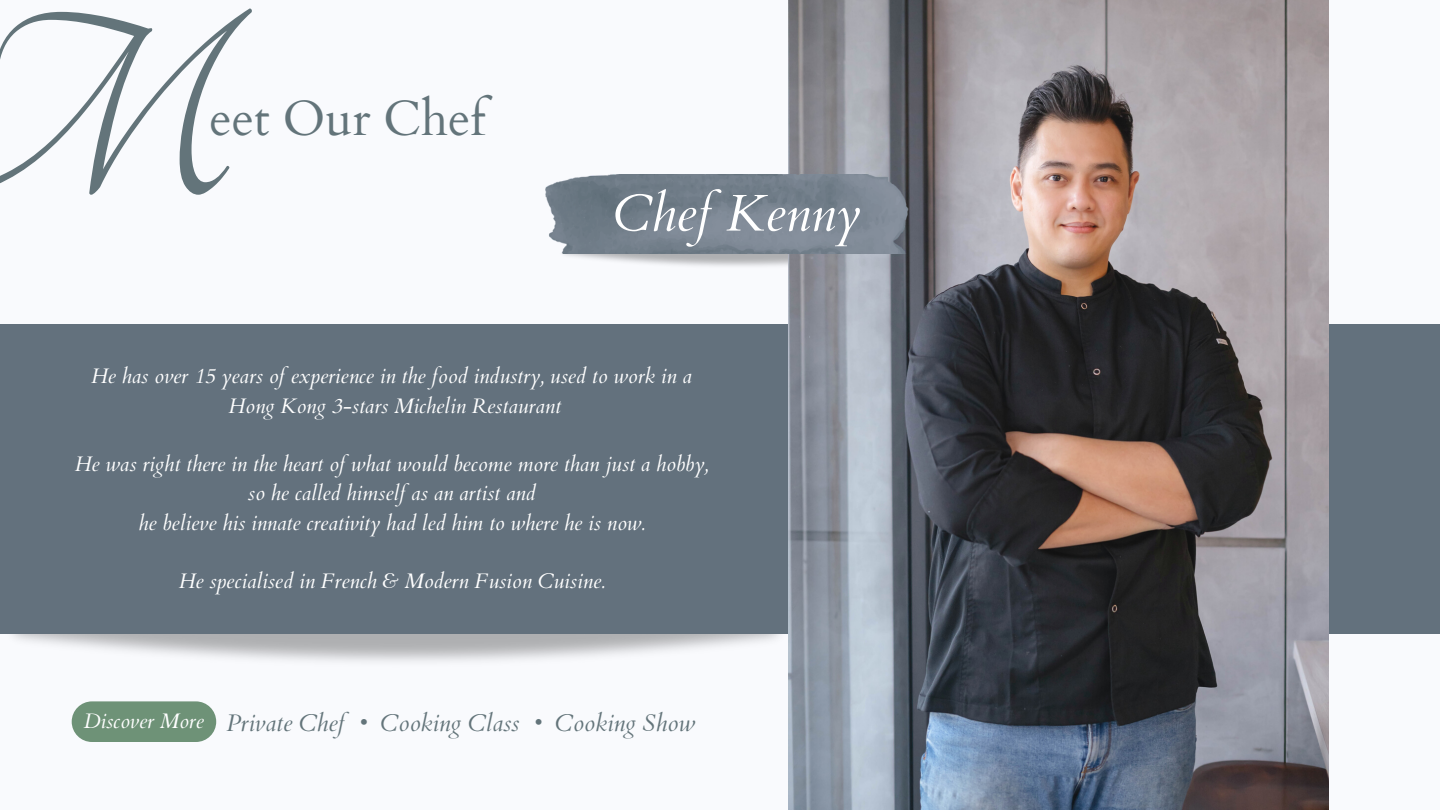
<style>
.page{position:relative;width:1440px;height:810px;background:#f9fafd}
.page>*{position:absolute;margin:0;border:0;box-sizing:border-box;transform-origin:0 0}
.t1{font:283.9px "Tangerine";color:#63747a}
.t2{font:italic 51.7px "Cardo";color:#fff}
.t3{font:49.3px "Cardo";color:#63747a}
.t4{font:italic 24px "Cardo";color:#63747a}
.t5{font:italic 21px/29.2px "Cardo";color:#fff;text-align:center}
.s1{font-size:21px;color:#fff}
</style>
<div class="page">
<div style="left:0;top:325px;width:1440px;height:309px;background:#63717d"></div>
<img style="left:789px;top:0;width:540px;height:810px">
<img style="left:546px;top:175px;width:367px;height:79px">
<div style="left:72px;top:701px;width:144px;height:41px;background:#6e9277;border-radius:20px"></div>
<h1 class="t1" style="left:-115px;top:-18px;width:348px">M</h1>
<h3 class="t3" style="left:209px;top:86px;width:278px">eet Our Chef</h3>
<h2 class="t2" style="left:613px;top:179px;width:249px">Chef Kenny</h2>
<p class="t5" style="left:91px;top:362px;width:602px">He has over 15 years of experience in the food industry, used to work in a<br>Hong Kong 3-stars Michelin Restaurant</p>
<p class="t5" style="left:75px;top:450px;width:635px">He was right there in the heart of what would become more than just a hobby, so he called himself as an artist and<br>he believe his innate creativity had led him to where he is now.</p>
<p class="t5" style="left:179px;top:567px;width:428px">He specialised in French &amp; Modern Fusion Cuisine.</p>
<p class="t4" style="left:84px;top:707px;width:613px"><span class="s1">Discover More</span> Private Chef • Cooking Class • Cooking Show</p>
</div>
